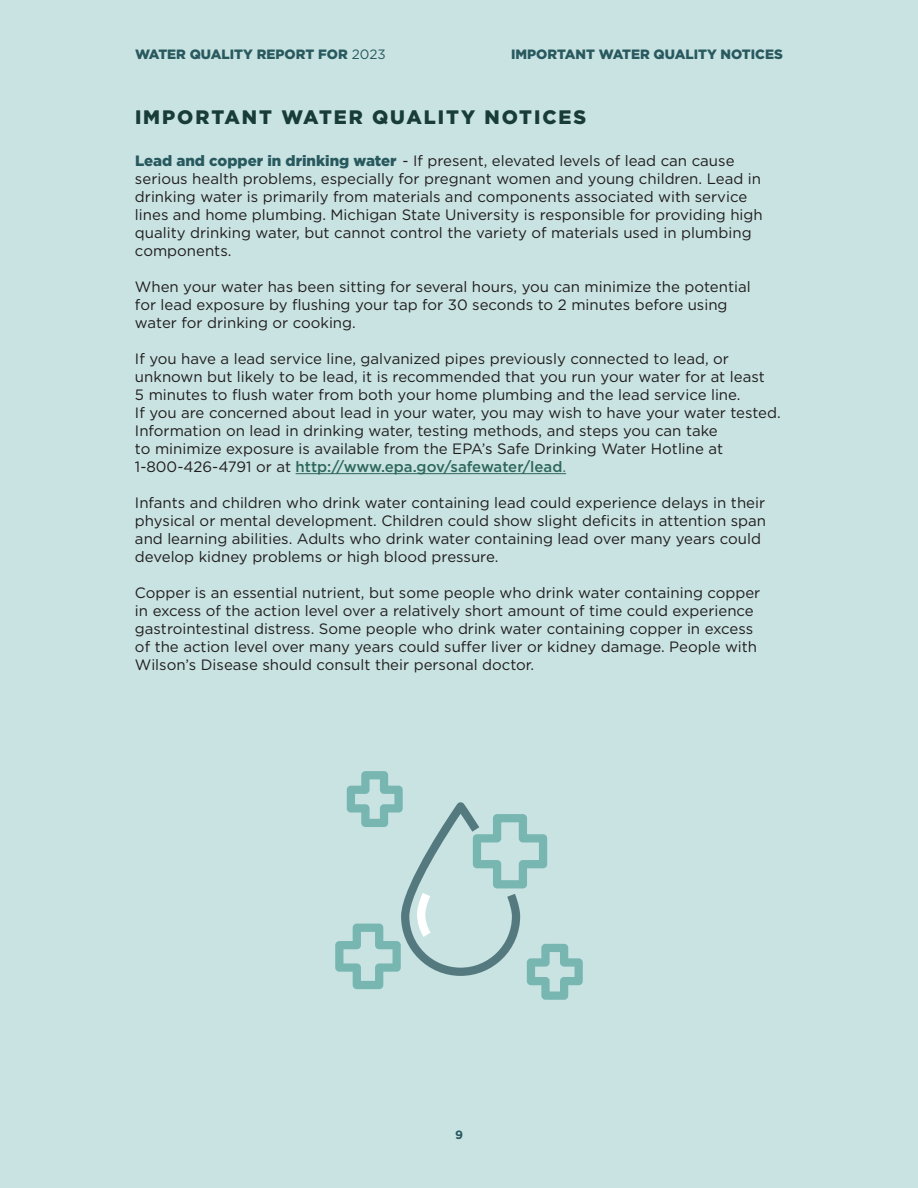
<style>
.page{position:relative;width:918px;height:1188px;background:#c9e3e2}
.page>*{position:absolute;margin:0;border:0;box-sizing:border-box;transform-origin:0 0}
.t1{font:900 19.5px "Gotham";letter-spacing:.1em;color:#183c37}
.t2{font:15px/18px "Gotham";color:#201d1e}
.t3{font:900 13.5px "Gotham";color:#28595f}
.t4{font:700 12px "Gotham";color:#28595f}
.s1{font-weight:400}
.s2{font-weight:900;color:#28595f}
.s3{font-weight:500;color:#2e675c}
.s4{color:#2e675c}
</style>
<div class="page">
<hr style="left:296px;top:473px;width:270px;height:1px;background:#2e675c">
<svg style="left:335px;top:771px;width:248px;height:229px"></svg>
<p class="t3" style="left:135px;top:45px;width:252px">WATER QUALITY REPORT FOR <span class="s1">2023</span></p>
<p class="t3" style="left:511px;top:45px;width:273px">IMPORTANT WATER QUALITY NOTICES</p>
<h1 class="t1" style="left:135px;top:104px;width:453px">IMPORTANT WATER QUALITY NOTICES</h1>
<p class="t2" style="left:135px;top:152px;width:629px"><span class="s2">Lead and copper in drinking water</span> - If present, elevated levels of lead can cause serious health problems, especially for pregnant women and young children. Lead in drinking water is primarily from materials and components associated with service lines and home plumbing. Michigan State University is responsible for providing high quality drinking water, but cannot control the variety of materials used in plumbing components.</p>
<p class="t2" style="left:135px;top:278px;width:617px">When your water has been sitting for several hours, you can minimize the potential for lead exposure by flushing your tap for 30 seconds to 2 minutes before using water for drinking or cooking.</p>
<p class="t2" style="left:135px;top:350px;width:647px">If you have a lead service line, galvanized pipes previously connected to lead, or unknown but likely to be lead, it is recommended that you run your water for at least<br>5 minutes to flush water from both your home plumbing and the lead service line.<br>If you are concerned about lead in your water, you may wish to have your water tested.<br>Information on lead in drinking water, testing methods, and steps you can take<br>to minimize exposure is available from the EPA’s Safe Drinking Water Hotline at 1-800-426-4791 or at <span class="s3">http://www.epa.gov/safewater/lead</span><span class="s4">.</span></p>
<p class="t2" style="left:135px;top:494px;width:633px">Infants and children who drink water containing lead could experience delays in their physical or mental development. Children could show slight deficits in attention span and learning abilities. Adults who drink water containing lead over many years could develop kidney problems or high blood pressure.</p>
<p class="t2" style="left:135px;top:584px;width:627px">Copper is an essential nutrient, but some people who drink water containing copper in excess of the action level over a relatively short amount of time could experience gastrointestinal distress. Some people who drink water containing copper in excess of the action level over many years could suffer liver or kidney damage. People with Wilson’s Disease should consult their personal doctor.</p>
<p class="t4" style="left:455px;top:1127px;width:9px">9</p>
</div>
